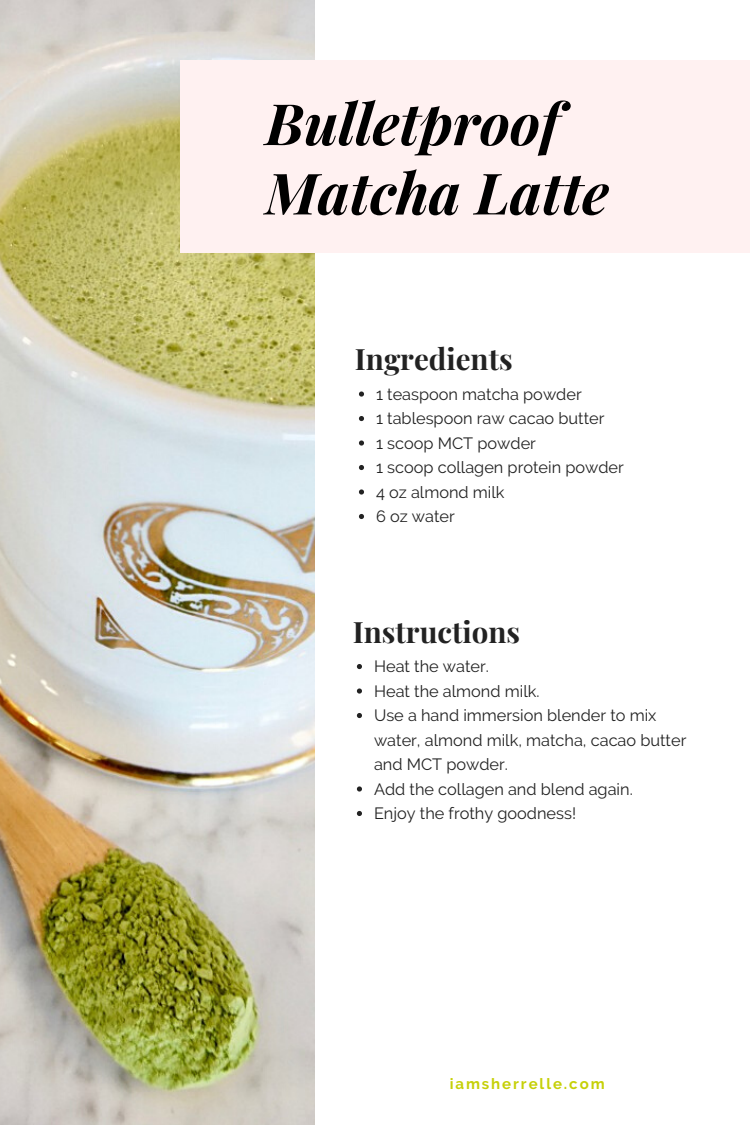
<style>
.page{position:relative;width:750px;height:1125px;background:#fff}
.page>*{position:absolute;margin:0;border:0;box-sizing:border-box;transform-origin:0 0}
.t1{font:italic 700 57.12px/69.4px "Playfair Display";color:#000}
.t2{font:700 29.5px "Playfair Display";color:#222}
.t3{font:16.38px/24.5px "Raleway";color:#222}
.t4{font:700 15px "Raleway";letter-spacing:.13em;color:#c6d008}
</style>
<div class="page">
<img style="left:0;top:0;width:314px;height:1125px">
<svg style="left:359px;top:392px;width:5px;height:5px"></svg>
<svg style="left:359px;top:416px;width:5px;height:5px"></svg>
<svg style="left:359px;top:440px;width:5px;height:6px"></svg>
<svg style="left:359px;top:465px;width:5px;height:5px"></svg>
<svg style="left:359px;top:489px;width:5px;height:6px"></svg>
<svg style="left:359px;top:514px;width:5px;height:5px"></svg>
<div style="left:180px;top:60px;width:570px;height:193px;background:#fff1f1"></div>
<svg style="left:357px;top:664px;width:5px;height:5px"></svg>
<svg style="left:357px;top:688px;width:5px;height:6px"></svg>
<svg style="left:357px;top:713px;width:5px;height:5px"></svg>
<svg style="left:357px;top:786px;width:5px;height:6px"></svg>
<svg style="left:357px;top:811px;width:5px;height:5px"></svg>
<h1 class="t1" style="left:265px;top:87px;width:345px">Bulletproof<br>Matcha Latte</h1>
<h2 class="t2" style="left:355px;top:338px;width:159px">Ingredients</h2>
<p class="t3" style="left:376px;top:382px;width:249px">1 teaspoon matcha powder<br>1 tablespoon raw cacao butter<br>1 scoop MCT powder<br>1 scoop collagen protein powder<br>4 oz almond milk<br>6 oz water</p>
<h2 class="t2" style="left:353px;top:611px;width:169px">Instructions</h2>
<p class="t3" style="left:374px;top:654px;width:314px">Heat the water.<br>Heat the almond milk.<br>Use a hand immersion blender to mix water, almond milk, matcha, cacao butter and MCT powder.<br>Add the collagen and blend again.<br>Enjoy the frothy goodness!</p>
<p class="t4" style="left:450px;top:1074px;width:157px">iamsherrelle.com</p>
</div>
